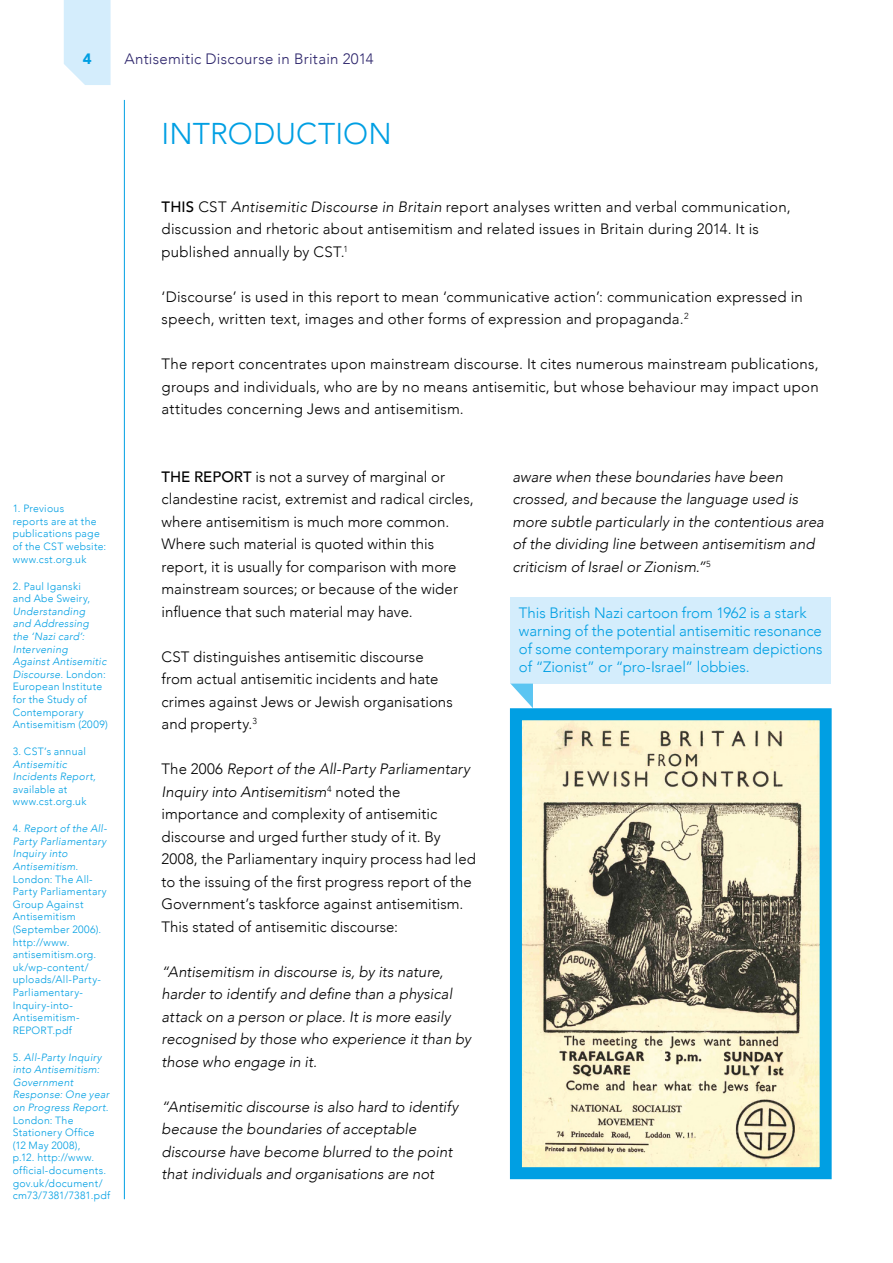
<style>
.page{position:relative;width:893px;height:1263px;background:#fff}
.page>*{position:absolute;margin:0;border:0;box-sizing:border-box;transform-origin:0 0}
.t1{font:300 30px "Avenir";letter-spacing:.005em;color:#009fe3}
.t2{font:300 15px/22.5px "Avenir";letter-spacing:.005em;color:#000}
.t3{font:italic 300 15px/22.5px "Avenir";color:#000}
.t4{font:300 15px/18px "Avenir";letter-spacing:-.005em;color:#009fe3}
.t5{font:300 15px "Avenir";letter-spacing:.02em;color:#2c246b}
.t6{font:900 15px "Avenir";color:#009fe3}
.t7{font:300 10.5px/12.6px "Avenir";letter-spacing:.025em;color:#009fe3}
.t8{font:italic 300 10.5px/12.6px "Avenir";letter-spacing:.025em;color:#009fe3}
.s1{font-style:normal}
.s2{font-weight:500}
.s3{font-style:italic}
</style>
<div class="page">
<svg style="left:64px;top:0;width:47px;height:85px;background:#d6eefc"></svg>
<hr style="left:124px;top:100px;width:1px;height:1099px;background:#009fe3">
<img style="left:523px;top:721px;width:296px;height:445px">
<div style="left:510px;top:708px;width:322px;height:471px;border:12px solid #009fe3"></div>
<div style="left:510px;top:597px;width:321px;height:86px;background:#d4edfc"></div>
<svg style="left:511px;top:684px;width:22px;height:24px"></svg>
<p class="t6" style="left:83px;top:46px;width:10px">4</p>
<p class="t5" style="left:124px;top:50px;width:251px">Antisemitic Discourse in Britain 2014</p>
<h1 class="t1" style="left:162px;top:116px;width:232px">INTRODUCTION</h1>
<p class="t7" style="left:13px;top:502px;width:95px">1. Previous<br>reports are at the publications page of the CST website: www.cst.org.uk</p>
<p class="t7" style="left:13px;top:580px;width:79px">2. Paul Iganski and Abe Sweiry,</p>
<p class="t8" style="left:13px;top:605px;width:96px">Understanding<br>and Addressing<br>the ‘Nazi card’:<br>Intervening<br>Against Antisemitic<br>Discourse. <span class="s1">London:<br>European Institute for the Study of<br>Contemporary<br>Antisemitism (2009)</span></p>
<p class="t7" style="left:13px;top:745px;width:75px">3. CST’s annual</p>
<p class="t8" style="left:13px;top:758px;width:85px">Antisemitic<br>Incidents Report,</p>
<p class="t7" style="left:13px;top:783px;width:75px">available at www.cst.org.uk</p>
<p class="t8" style="left:13px;top:822px;width:96px"><span class="s1">4.</span> Report of the All-<br>Party Parliamentary<br>Inquiry into<br>Antisemitism.</p>
<p class="t7" style="left:13px;top:873px;width:96px">London: The All-<br>Party Parliamentary<br>Group Against<br>Antisemitism (September 2006). http://www. antisemitism.org. uk/wp-content/ uploads/All-Party-<br>Parliamentary-<br>Inquiry-into-<br>Antisemitism-<br>REPORT.pdf</p>
<p class="t8" style="left:13px;top:1051px;width:98px"><span class="s1">5.</span> All-Party Inquiry into Antisemitism:<br>Government<br>Response: One year on Progress Report.</p>
<p class="t7" style="left:13px;top:1114px;width:99px">London: The<br>Stationery Office (12 May 2008),<br>p.12. http://www. official-documents. gov.uk/document/ cm73/7381/7381.pdf</p>
<p class="t2" style="left:162px;top:195px;width:630px"><span class="s2">THIS</span> CST <span class="s3">Antisemitic Discourse in Britain</span> report analyses written and verbal communication, discussion and rhetoric about antisemitism and related issues in Britain during 2014. It is published annually by CST.<sup>1</sup></p>
<p class="t2" style="left:162px;top:285px;width:643px">‘Discourse’ is used in this report to mean ‘communicative action’: communication expressed in speech, written text, images and other forms of expression and propaganda.<sup>2</sup></p>
<p class="t2" style="left:162px;top:353px;width:659px;text-align:justify">The report concentrates upon mainstream discourse. It cites numerous mainstream publications, groups and individuals, who are by no means antisemitic, but whose behaviour may impact upon attitudes concerning Jews and antisemitism.</p>
<p class="t2" style="left:162px;top:465px;width:314px"><span class="s2">THE REPORT</span> is not a survey of marginal or clandestine racist, extremist and radical circles, where antisemitism is much more common.<br>Where such material is quoted within this report, it is usually for comparison with more mainstream sources; or because of the wider influence that such material may have.</p>
<p class="t2" style="left:162px;top:645px;width:293px">CST distinguishes antisemitic discourse from actual antisemitic incidents and hate crimes against Jews or Jewish organisations and property.<sup>3</sup></p>
<p class="t2" style="left:162px;top:758px;width:316px">The 2006 <span class="s3">Report of the All-Party Parliamentary Inquiry into Antisemitism</span><sup>4</sup> noted the importance and complexity of antisemitic discourse and urged further study of it. By 2008, the Parliamentary inquiry process had led to the issuing of the first progress report of the Government’s taskforce against antisemitism.<br>This stated of antisemitic discourse:</p>
<p class="t3" style="left:162px;top:960px;width:311px">“Antisemitism in discourse is, by its nature, harder to identify and define than a physical attack on a person or place. It is more easily recognised by those who experience it than by those who engage in it.</p>
<p class="t3" style="left:162px;top:1095px;width:298px">“Antisemitic discourse is also hard to identify because the boundaries of acceptable discourse have become blurred to the point that individuals and organisations are not</p>
<p class="t3" style="left:512px;top:465px;width:313px">aware when these boundaries have been crossed, and because the language used is more subtle particularly in the contentious area of the dividing line between antisemitism and criticism of Israel or Zionism.”<sup>5</sup></p>
<p class="t4" style="left:519px;top:604px;width:305px">This British Nazi cartoon from 1962 is a stark warning of the potential antisemitic resonance of some contemporary mainstream depictions of “Zionist” or “pro-Israel” lobbies.</p>
</div>
